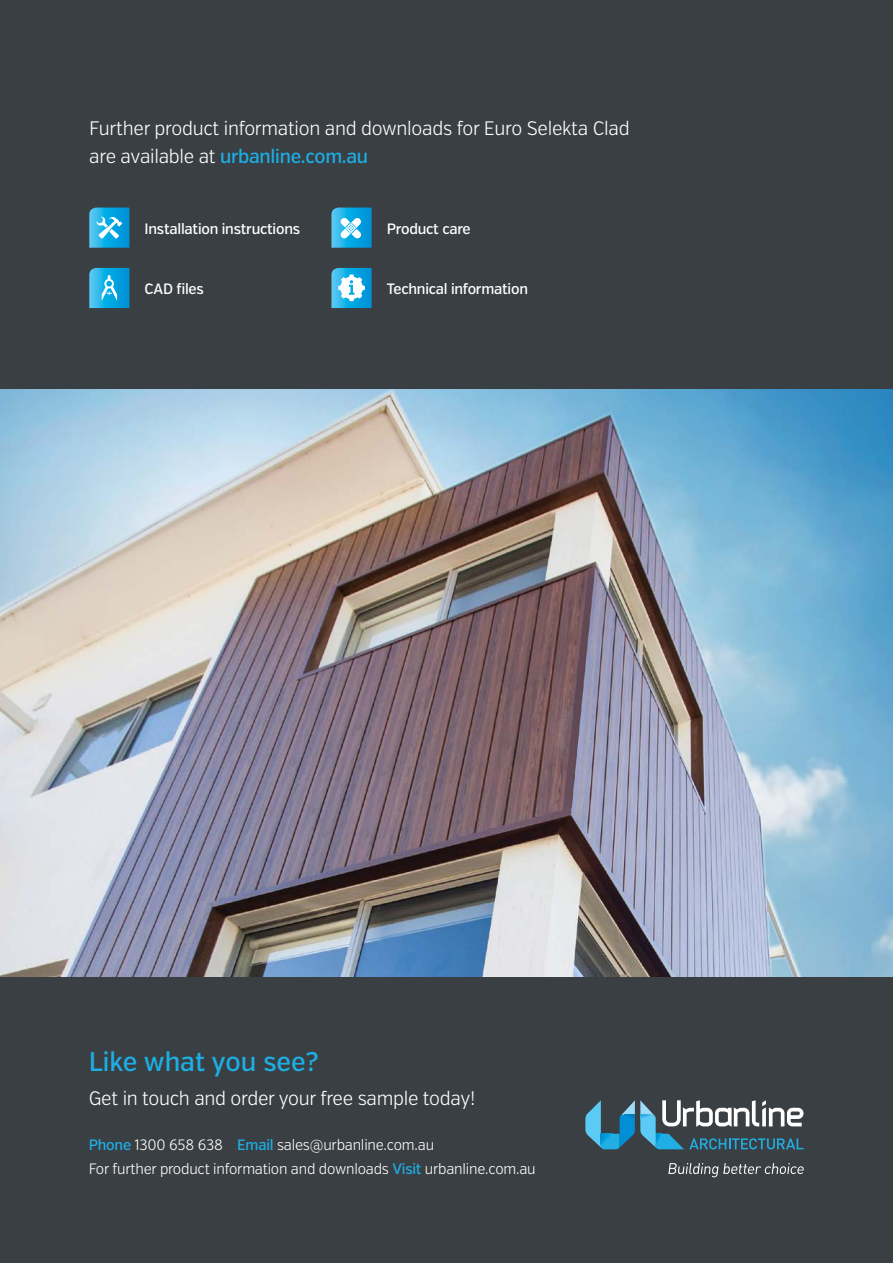
<style>
.page{position:relative;width:893px;height:1263px;background:#3a3f43}
.page>*{position:absolute;margin:0;border:0;box-sizing:border-box;transform-origin:0 0}
.t1{font:500 27px "Verb Cond";color:#1daee4}
.t2{font:300 19.5px/28.5px "Verb Cond";letter-spacing:-.015em;color:#fff}
.t3{font:300 15px/24px "Verb Cond";letter-spacing:-.015em;color:#fff}
.t4{font:500 15px "Verb Cond";letter-spacing:-.015em;color:#fff}
.s1{font-weight:500;color:#1daee4}
</style>
<div class="page">
<img style="left:0;top:389px;width:893px;height:587px">
<svg style="left:89px;top:208px;width:40px;height:40px;background:#36b4e4"></svg>
<svg style="left:331px;top:208px;width:41px;height:40px;background:#3eb4e2"></svg>
<svg style="left:89px;top:268px;width:40px;height:40px;background:#2ab0e4"></svg>
<svg style="left:331px;top:268px;width:41px;height:40px;background:#56bee6"></svg>
<svg style="left:585px;top:1100px;width:218px;height:49px"></svg>
<svg style="left:668px;top:1163px;width:136px;height:14px"></svg>
<p class="t2" style="left:89px;top:114px;width:542px">Further product information and downloads for Euro Selekta Clad are available at <span class="s1">urbanline.com.au</span></p>
<p class="t4" style="left:145px;top:219px;width:157px">Installation instructions</p>
<p class="t4" style="left:387px;top:219px;width:86px">Product care</p>
<p class="t4" style="left:145px;top:280px;width:61px">CAD files</p>
<p class="t4" style="left:387px;top:280px;width:143px">Technical information</p>
<h1 class="t1" style="left:89px;top:1045px;width:231px">Like what you see?</h1>
<p class="t2" style="left:89px;top:1084px;width:388px">Get in touch and order your free sample today!</p>
<p class="t3" style="left:89px;top:1133px;width:448px"><span class="s1">Phone</span> 1300 658 638 <span class="s1">Email</span> sales@urbanline.com.au<br>For further product information and downloads <span class="s1">Visit</span> urbanline.com.au</p>
</div>
